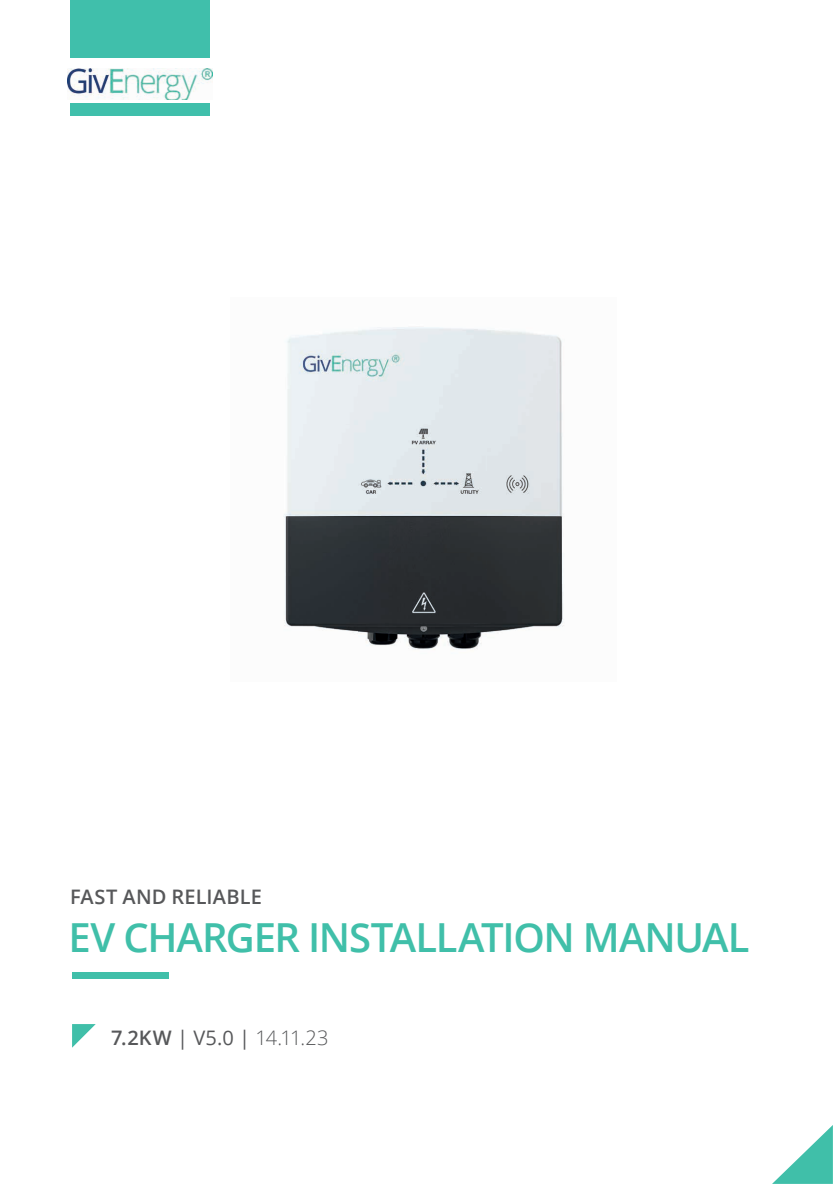
<style>
.page{position:relative;width:840px;height:1191px;background:#fff}
.page>*{position:absolute;margin:0;border:0;box-sizing:border-box;transform-origin:0 0}
.t1{font:600 40px "Open Sans";letter-spacing:-.035em;color:#40bfa9}
.t2{font:300 20px "Open Sans";color:#57585a}
.t3{font:600 20px "Open Sans";letter-spacing:.01em;color:#57585a}
.s1{font-weight:600}
.s2{font-weight:400}
</style>
<div class="page">
<img style="left:68px;top:69px;width:145px;height:31px">
<div style="left:72px;top:972px;width:96px;height:6px;background:#40bfa9"></div>
<svg style="left:72px;top:1024px;width:24px;height:23px"></svg>
<svg style="left:773px;top:1126px;width:59px;height:57px"></svg>
<div style="left:70px;top:0;width:140px;height:58px;background:#40bfab"></div>
<div style="left:70px;top:103px;width:140px;height:12px;background:#40bfab"></div>
<img style="left:283px;top:327px;width:281px;height:323px">
<p class="t3" style="left:70px;top:883px;width:193px">FAST AND RELIABLE</p>
<p class="t1" style="left:68px;top:909px;width:682px">EV CHARGER INSTALLATION MANUAL</p>
<p class="t2" style="left:111px;top:1024px;width:219px"><span class="s1">7.2KW</span> <span class="s2">| V5.0 |</span> 14.11.23</p>
</div>
